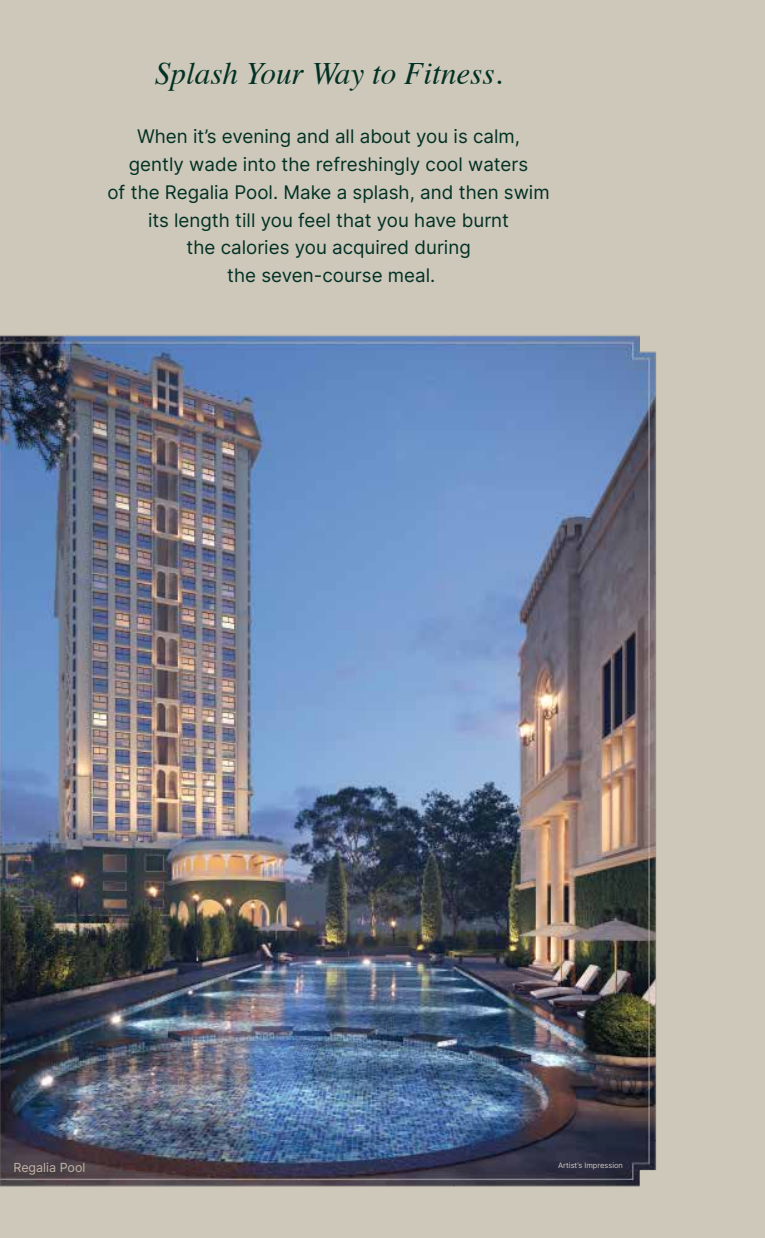
<style>
.page{position:relative;width:765px;height:1238px;background:#cec8bb}
.page>*{position:absolute;margin:0;border:0;box-sizing:border-box;transform-origin:0 0}
.t1{font:italic 31.25px "Times";color:#013124}
.t2{font:18.75px/27.8px "Inter";color:#013124;text-align:center}
.t3{font:12.5px "Inter";color:#c2b5a5}
.t4{font:7.5px "Inter";color:#cec8bb}
</style>
<div class="page">
<img style="left:0;top:335px;width:657px;height:852px">
<h1 class="t1" style="left:155px;top:46px;width:349px">Splash Your Way to Fitness.</h1>
<p class="t2" style="left:107px;top:122px;width:444px">When it’s evening and all about you is calm, gently wade into the refreshingly cool waters<br>of the Regalia Pool. Make a splash, and then swim its length till you feel that you have burnt<br>the calories you acquired during<br>the seven-course meal.</p>
<p class="t3" style="left:13px;top:1157px;width:74px">Regalia Pool</p>
<p class="t4" style="left:558px;top:1159px;width:66px">Artist’s Impression</p>
</div>
